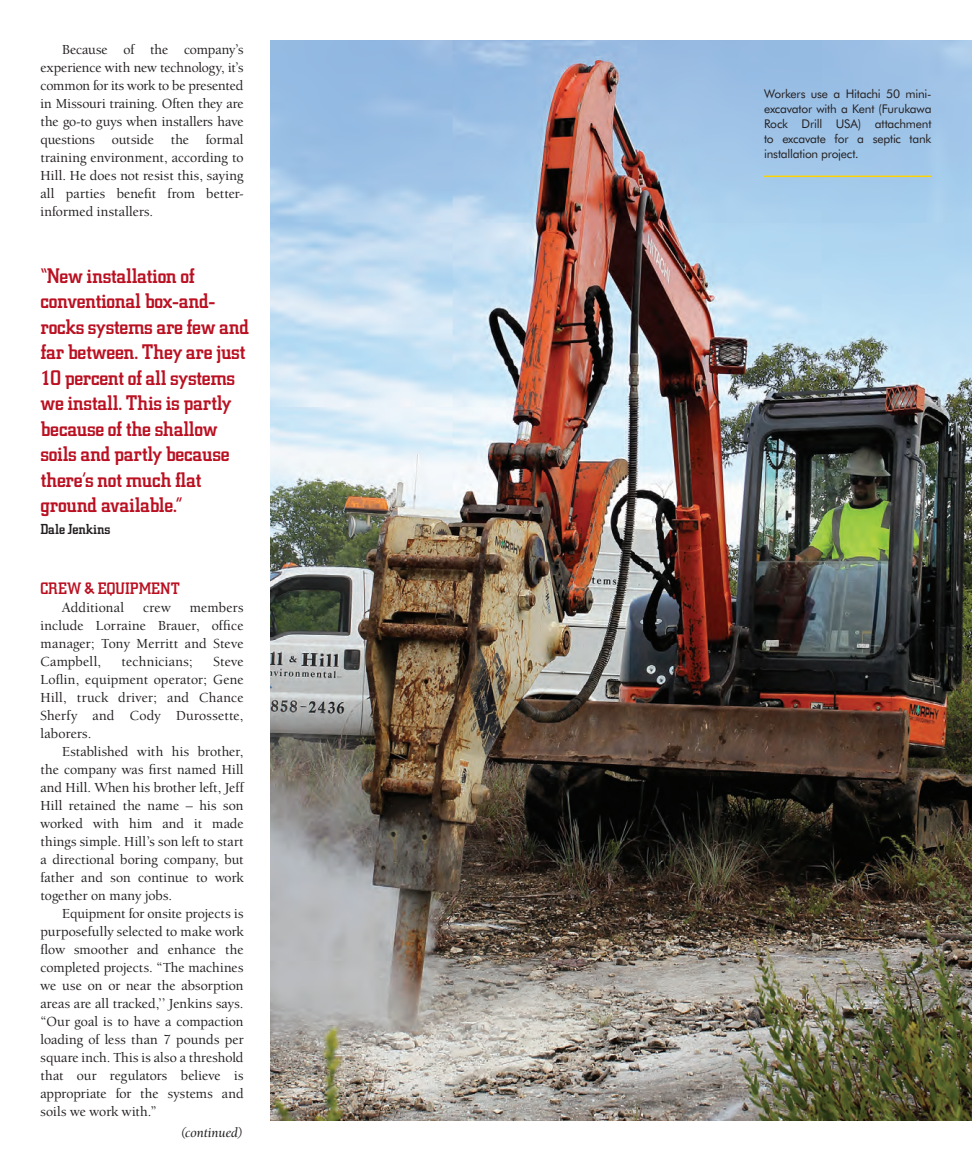
<style>
.page{position:relative;width:972px;height:1175px;background:#fff}
.page>*{position:absolute;margin:0;border:0;box-sizing:border-box;transform-origin:0 0}
.Pullquote{font:21px/25.5px "Circuit";letter-spacing:-.015em;color:#ba1021}
.Subhead{font:16.5px "Circuit";letter-spacing:.005em;color:#ba1021}
.Pullquote-2{font:14.4px "Circuit";color:#231f20}
.Body_Copy{font:500 14.25px/18px "Berkeley Oldstyle IT Cby BT";letter-spacing:.015em;color:#231f20;text-align:justify}
.Body_Copy-2{font:14.25px "Berkeley Oldstyle IT Cby BT Med Ital";letter-spacing:.005em;color:#231f20}
.t1{font:12px/15px "Futura BT";letter-spacing:-.015em;color:#231f20;text-align:justify}
</style>
<div class="page">
<img style="left:271px;top:40px;width:701px;height:1080px">
<hr style="left:764px;top:176px;width:168px;height:1px;background:#fed304">
<p class="Body_Copy" style="left:40px;top:40px;width:205px;text-indent:22px">Because of the company’s experience with new technology, it’s common for its work to be presented in Missouri training. Often they are the go-to guys when installers have questions outside the formal training environment, according to Hill. He does not resist this, saying all parties benefit from better&shy;informed installers.</p>
<p class="Pullquote" style="left:40px;top:263px;width:210px">“New installation of conventional box-and&shy;rocks systems are few and far between. They are just<br>10 percent of all systems we install. This is partly because of the shallow</p>
<p class="Pullquote" style="left:40px;top:441px;width:191px">soils and partly because</p>
<p class="Pullquote" style="left:40px;top:467px;width:162px">there’s not much flat</p>
<p class="Pullquote" style="left:40px;top:492px;width:144px">ground available.”</p>
<p class="Pullquote-2" style="left:40px;top:520px;width:71px">Dale Jenkins</p>
<p class="Subhead" style="left:40px;top:578px;width:141px">CREW &amp; EQUIPMENT</p>
<p class="Body_Copy" style="left:62px;top:598px;width:64px">Additional</p>
<p class="Body_Copy" style="left:143px;top:598px;width:29px">crew</p>
<p class="Body_Copy" style="left:40px;top:598px;width:205px;text-indent:149px">members include Lorraine Brauer, office manager; Tony Merritt and Steve Campbell,</p>
<p class="Body_Copy" style="left:122px;top:652px;width:73px">technicians;</p>
<p class="Body_Copy" style="left:40px;top:652px;width:205px;text-indent:173px">Steve Loflin, equipment operator; Gene Hill, truck driver; and Chance Sherfy and Cody Durossette, laborers.</p>
<p class="Body_Copy" style="left:40px;top:742px;width:205px;text-indent:22px">Established with his brother, the company was first named Hill and Hill. When his brother left, Jeff Hill retained the name – his son worked with him and it made things simple. Hill’s son left to start a directional boring company, but father and son continue to work together on many jobs.</p>
<p class="Body_Copy" style="left:40px;top:904px;width:205px;text-indent:22px">Equipment for onsite projects is purposefully selected to make work flow smoother and enhance the completed projects. “The machines we use on or near the absorption areas are all tracked,’’ Jenkins says. “Our goal is to have a compaction loading of less than 7 pounds per square inch. This is also a threshold that our regulators believe is appropriate for the systems and soils we work with.”</p>
<p class="Body_Copy-2" style="left:181px;top:1124px;width:63px">(continued)</p>
<p class="t1" style="left:764px;top:86px;width:169px">Workers use a Hitachi 50 mini&shy;excavator with a Kent (Furukawa Rock Drill USA) attachment to excavate for a septic tank installation project.</p>
</div>
